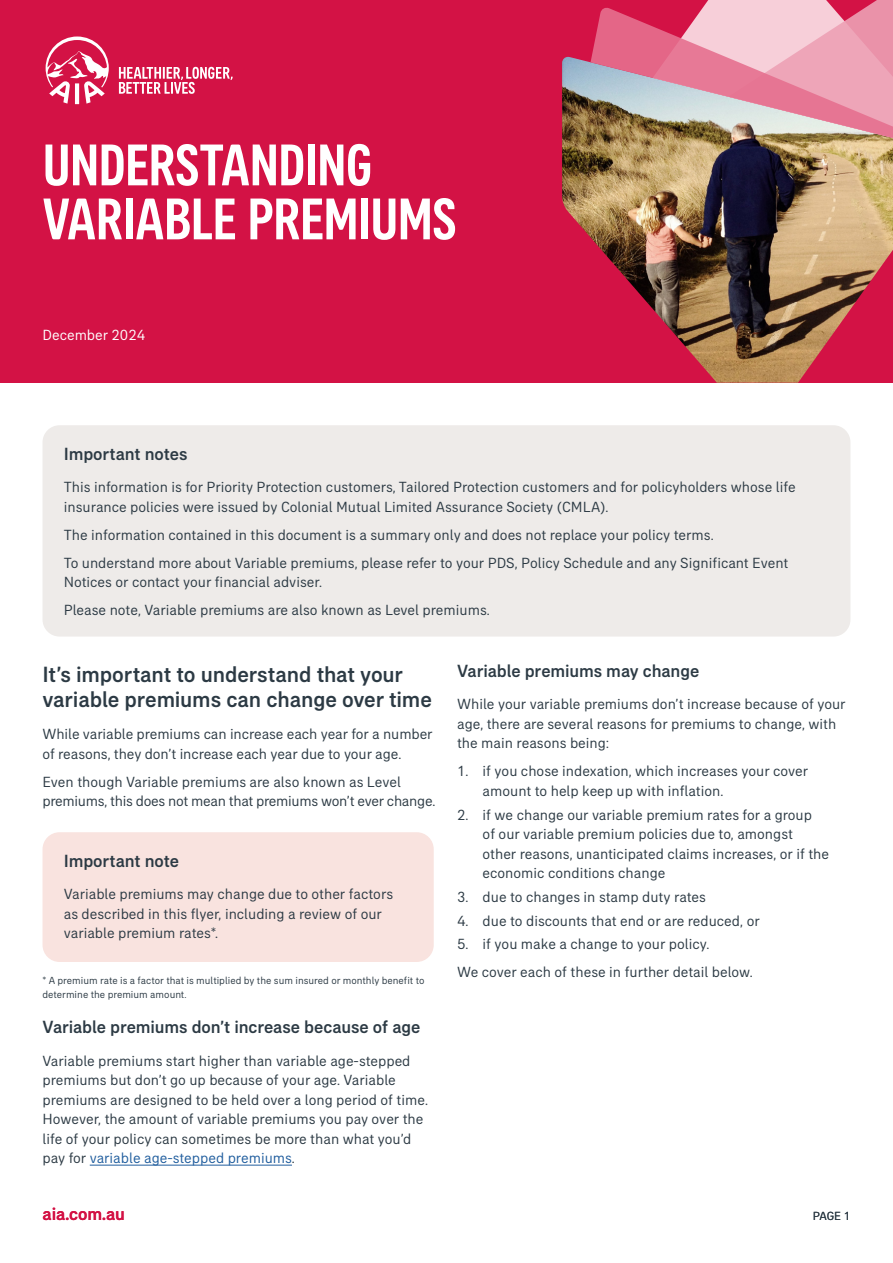
<style>
.page{position:relative;width:893px;height:1263px;background:#fff}
.page>*{position:absolute;margin:0;border:0;box-sizing:border-box;transform-origin:0 0}
.Page_heading{font:500 condensed 60px/54px "AIA Everest";letter-spacing:-.01em;color:#fff}
.B_head{font:500 22.5px/25.5px "AIA Everest";letter-spacing:-.005em;color:#2c3a44}
.C_head{font:500 18px "AIA Everest";letter-spacing:-.005em;color:#2c3a44}
.t1{font:500 18px "AIA Everest";color:#d31245}
.Body_text{font:15px/19.5px "AIA Everest";color:#2c3a44}
.Body_text-2{font:15px/19.5px "AIA Everest";letter-spacing:-.02em;color:#2c3a44}
.Body_text-3{font:15px "AIA Everest";color:#fff}
.t2{font:12px "AIA Everest";color:#2c3a44}
.Disclaimer{font:10.5px/13.5px "AIA Everest";color:#2c3a44}
.s1{color:#215e9e}
</style>
<div class="page">
<div style="left:0;top:0;width:893px;height:383px;background:#d31245"></div>
<svg style="left:46px;top:37px;width:187px;height:67px"></svg>
<img style="left:562px;top:57px;width:331px;height:326px">
<svg style="left:653px;top:0;width:240px;height:161px"></svg>
<svg style="left:591px;top:7px;width:302px;height:152px;background:#d3979d"></svg>
<div style="left:43px;top:425px;width:807px;height:211px;background:#eeebe9;border-radius:17px"></div>
<hr style="left:90px;top:1165px;width:202px;height:1px;background:#215e9e">
<div style="left:43px;top:832px;width:391px;height:130px;background:#f9e3df;border-radius:17px"></div>
<p class="Page_heading" style="left:43px;top:137px;width:415px">UNDERSTANDING<br>VARIABLE PREMIUMS</p>
<p class="Body_text-3" style="left:43px;top:327px;width:104px">December 2024</p>
<p class="Body_text-3" style="left:43px;top:327px;width:27px">Nov</p>
<p class="C_head" style="left:64px;top:443px;width:125px">Important notes</p>
<p class="Body_text" style="left:64px;top:477px;width:733px">This information is for Priority Protection customers, Tailored Protection customers and for policyholders whose life insurance policies were issued by Colonial Mutual Limited Assurance Society (CMLA).</p>
<p class="Body_text" style="left:64px;top:525px;width:651px">The information contained in this document is a summary only and does not replace your policy terms.</p>
<p class="Body_text" style="left:64px;top:553px;width:726px">To understand more about Variable premiums, please refer to your PDS, Policy Schedule and any Significant Event<br>Notices or contact your financial adviser.</p>
<p class="Body_text" style="left:64px;top:600px;width:428px">Please note, Variable premiums are also known as Level premiums.</p>
<p class="B_head" style="left:43px;top:661px;width:391px">It’s important to understand that your variable premiums can change over time</p>
<p class="Body_text" style="left:43px;top:724px;width:392px">While variable premiums can increase each year for a number of reasons, they don’t increase each year due to your age.</p>
<p class="Body_text-2" style="left:43px;top:772px;width:394px">Even though Variable premiums are also known as Level premiums, this does not mean that premiums won’t ever change.</p>
<p class="C_head" style="left:64px;top:850px;width:117px">Important note</p>
<p class="Body_text" style="left:64px;top:884px;width:331px">Variable premiums may change due to other factors as described in this flyer, including a review of our variable premium rates*.</p>
<p class="Disclaimer" style="left:43px;top:973px;width:383px">* A premium rate is a factor that is multiplied by the sum insured or monthly benefit to determine the premium amount.</p>
<p class="C_head" style="left:43px;top:1017px;width:379px">Variable premiums don’t increase because of age</p>
<p class="Body_text" style="left:43px;top:1050px;width:387px">Variable premiums start higher than variable age-stepped premiums but don’t go up because of your age. Variable premiums are designed to be held over a long period of time.<br>However, the amount of variable premiums you pay over the life of your policy can sometimes be more than what you’d pay for <span class="s1">variable age-stepped premiums</span>.</p>
<p class="t1" style="left:43px;top:1204px;width:84px">aia.com.au</p>
<p class="C_head" style="left:457px;top:660px;width:244px">Variable premiums may change</p>
<p class="Body_text" style="left:457px;top:694px;width:390px">While your variable premiums don’t increase because of your age, there are several reasons for premiums to change, with the main reasons being:</p>
<p class="Body_text" style="left:483px;top:761px;width:327px;text-indent:-26px">1. if you chose indexation, which increases your cover amount to help keep up with inflation.</p>
<p class="Body_text" style="left:483px;top:804px;width:348px;text-indent:-26px">2. if we change our variable premium rates for a group<br>of our variable premium policies due to, amongst other reasons, unanticipated claims increases, or if the economic conditions change</p>
<p class="Body_text" style="left:457px;top:887px;width:250px">3. due to changes in stamp duty rates</p>
<p class="Body_text" style="left:457px;top:910px;width:304px">4. due to discounts that end or are reduced, or</p>
<p class="Body_text" style="left:457px;top:934px;width:254px">5. if you make a change to your policy.</p>
<p class="Body_text" style="left:457px;top:962px;width:297px">We cover each of these in further detail below.</p>
<p class="t2" style="left:813px;top:1209px;width:39px">PAGE 1</p>
</div>
